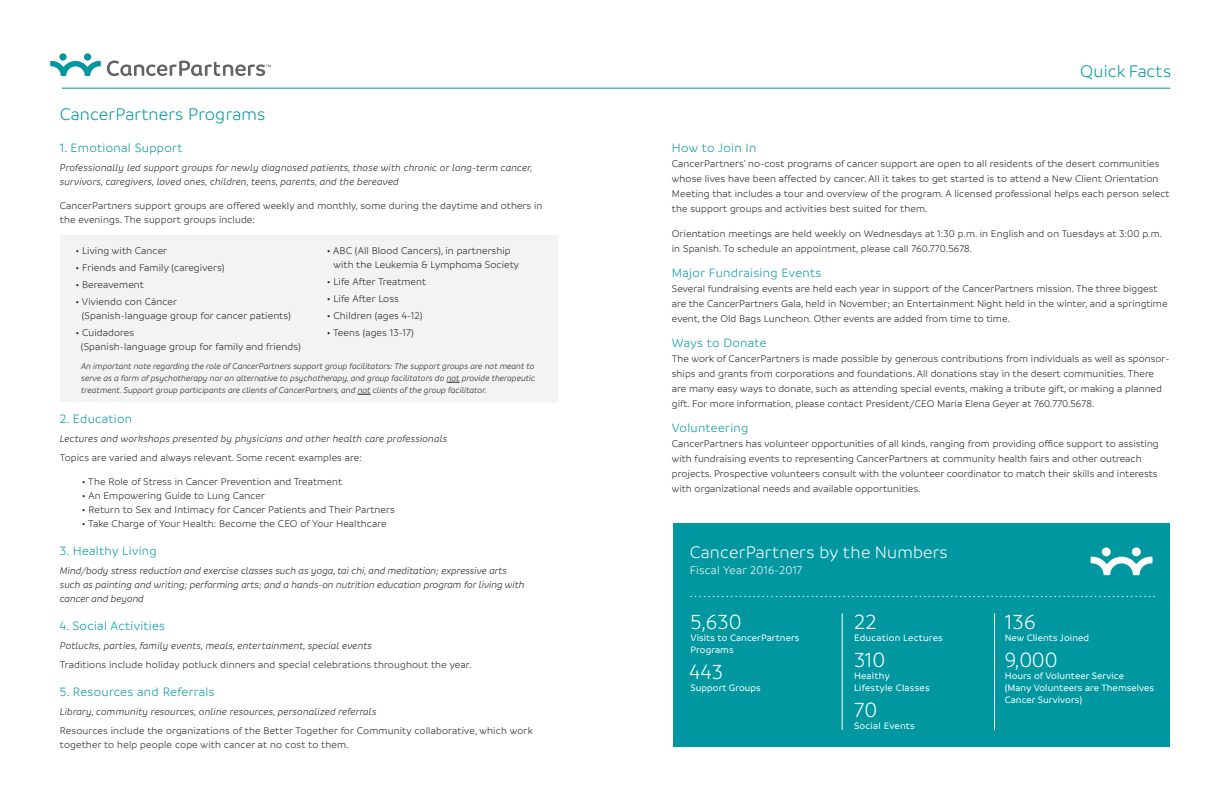
<style>
.page{position:relative;width:1224px;height:792px;background:#fff}
.page>*{position:absolute;margin:0;border:0;box-sizing:border-box;transform-origin:0 0}
.t1{font:300 22px "Branding";letter-spacing:.02em;color:#fff}
.t2{font:300 18px "Branding";letter-spacing:.01em;color:#0097a0}
.t3{font:300 18px "Branding";letter-spacing:.01em;color:#fff}
.t4{font:300 14px "Branding";color:#fff}
.t5{font:300 13px "Branding";letter-spacing:.025em;color:#0097a0}
.t6{font:300 12px "Branding";letter-spacing:.025em;color:#fff}
.t7{font:300 10.5px/15px "Branding";letter-spacing:.005em;color:#231f20}
.t8{font:italic 300 10.5px/14px "Branding";letter-spacing:.015em;color:#231f20}
.t9{font:500 10px/12px "Branding";letter-spacing:.01em;color:#fff}
.t10{font:italic 300 9px/12px "Branding";color:#231f20;text-align:justify}
</style>
<div class="page">
<div style="left:60px;top:235px;width:498px;height:166px;background:#f2f3f4"></div>
<svg style="left:447px;top:382px;width:13px;height:1px"></svg>
<svg style="left:358px;top:394px;width:13px;height:1px"></svg>
<div style="left:59px;top:53px;width:8px;height:8px;background:#0097a0;border-radius:50%"></div>
<div style="left:84px;top:53px;width:7px;height:8px;background:#0097a0;border-radius:50%"></div>
<svg style="left:50px;top:61px;width:51px;height:15px"></svg>
<svg style="left:107px;top:60px;width:164px;height:16px"></svg>
<hr style="left:62px;top:88px;width:1108px;height:1px;background:#0097a0">
<div style="left:673px;top:524px;width:497px;height:223px;background:#0097a0"></div>
<div style="left:1102px;top:547px;width:9px;height:9px;background:#fff;border-radius:50%"></div>
<div style="left:1132px;top:547px;width:9px;height:9px;background:#fff;border-radius:50%"></div>
<svg style="left:1090px;top:557px;width:63px;height:18px"></svg>
<hr style="left:842px;top:613px;width:1px;height:117px;background:#fff">
<hr style="left:994px;top:613px;width:1px;height:117px;background:#fff">
<h2 class="t2" style="left:60px;top:105px;width:207px">CancerPartners Programs</h2>
<p class="t5" style="left:60px;top:141px;width:124px">1. Emotional Support</p>
<p class="t8" style="left:60px;top:161px;width:474px">Professionally led support groups for newly diagnosed patients, those with chronic or long-term cancer, survivors, caregivers, loved ones, children, teens, parents, and the bereaved</p>
<p class="t7" style="left:60px;top:199px;width:484px;line-height:14px">CancerPartners support groups are offered weekly and monthly, some during the daytime and others in the evenings. The support groups include:</p>
<p class="t7" style="left:75px;top:244px;width:93px">• Living with Cancer</p>
<p class="t7" style="left:75px;top:261px;width:151px">• Friends and Family (caregivers)</p>
<p class="t7" style="left:75px;top:278px;width:70px">• Bereavement</p>
<p class="t7" style="left:82px;top:295px;width:211px;line-height:14px;text-indent:-6px">• Viviendo con Cáncer<br>(Spanish-language group for cancer patients)</p>
<p class="t7" style="left:81px;top:326px;width:221px;line-height:14px;text-indent:-6px">• Cuidadores<br>(Spanish-language group for family and friends)</p>
<p class="t7" style="left:333px;top:244px;width:187px;line-height:14px;text-indent:-7px">• ABC (All Blood Cancers), in partnership with the Leukemia &amp; Lymphoma Society</p>
<p class="t7" style="left:327px;top:275px;width:101px">• Life After Treatment</p>
<p class="t7" style="left:327px;top:292px;width:74px">• Life After Loss</p>
<p class="t7" style="left:327px;top:309px;width:97px">• Children (ages 4-12)</p>
<p class="t7" style="left:327px;top:326px;width:89px">• Teens (ages 13-17)</p>
<p class="t10" style="left:81px;top:360px;width:456px">An important note regarding the role of CancerPartners support group facilitators: The support groups are not meant to serve as a form of psychotherapy nor an alternative to psychotherapy, and group facilitators do not provide therapeutic treatment. Support group participants are clients of CancerPartners, and not clients of the group facilitator.</p>
<p class="t5" style="left:60px;top:412px;width:74px">2. Education</p>
<p class="t8" style="left:60px;top:432px;width:389px">Lectures and workshops presented by physicians and other health care professionals</p>
<p class="t7" style="left:60px;top:450px;width:304px">Topics are varied and always relevant. Some recent examples are:</p>
<p class="t7" style="left:82px;top:474px;width:262px">• The Role of Stress in Cancer Prevention and Treatment</p>
<p class="t7" style="left:82px;top:488px;width:185px">• An Empowering Guide to Lung Cancer</p>
<p class="t7" style="left:82px;top:502px;width:314px">• Return to Sex and Intimacy for Cancer Patients and Their Partners</p>
<p class="t7" style="left:82px;top:516px;width:306px">• Take Charge of Your Health: Become the CEO of Your Healthcare</p>
<p class="t5" style="left:60px;top:544px;width:98px">3. Healthy Living</p>
<p class="t8" style="left:60px;top:564px;width:466px">Mind/body stress reduction and exercise classes such as yoga, tai chi, and meditation; expressive arts such as painting and writing; performing arts; and a hands-on nutrition education program for living with cancer and beyond</p>
<p class="t5" style="left:60px;top:619px;width:107px">4. Social Activities</p>
<p class="t8" style="left:60px;top:639px;width:314px">Potlucks, parties, family events, meals, entertainment, special events</p>
<p class="t7" style="left:60px;top:657px;width:413px">Traditions include holiday potluck dinners and special celebrations throughout the year.</p>
<p class="t5" style="left:60px;top:685px;width:156px">5. Resources and Referrals</p>
<p class="t8" style="left:60px;top:705px;width:318px">Library, community resources, online resources, personalized referrals</p>
<p class="t7" style="left:60px;top:724px;width:474px;line-height:14px">Resources include the organizations of the Better Together for Community collaborative, which work together to help people cope with cancer at no cost to them.</p>
<h2 class="t2" style="left:1080px;top:62px;width:93px">Quick Facts</h2>
<p class="t5" style="left:672px;top:141px;width:86px">How to Join In</p>
<p class="t7" style="left:672px;top:156px;width:499px">CancerPartners’ no-cost programs of cancer support are open to all residents of the desert communities whose lives have been affected by cancer. All it takes to get started is to attend a New Client Orientation Meeting that includes a tour and overview of the program. A licensed professional helps each person select the support groups and activities best suited for them.</p>
<p class="t7" style="left:672px;top:226px;width:492px">Orientation meetings are held weekly on Wednesdays at 1:30 p.m. in English and on Tuesdays at 3:00 p.m. in Spanish. To schedule an appointment, please call 760.770.5678.</p>
<p class="t5" style="left:672px;top:266px;width:151px">Major Fundraising Events</p>
<p class="t7" style="left:672px;top:281px;width:497px">Several fundraising events are held each year in support of the CancerPartners mission. The three biggest are the CancerPartners Gala, held in November; an Entertainment Night held in the winter, and a springtime event, the Old Bags Luncheon. Other events are added from time to time.</p>
<p class="t5" style="left:672px;top:336px;width:96px">Ways to Donate</p>
<p class="t7" style="left:672px;top:351px;width:499px">The work of CancerPartners is made possible by generous contributions from individuals as well as sponsor&shy;ships and grants from corporations and foundations. All donations stay in the desert communities. There are many easy ways to donate, such as attending special events, making a tribute gift, or making a planned gift. For more information, please contact President/CEO Maria Elena Geyer at 760.770.5678.</p>
<p class="t5" style="left:672px;top:421px;width:78px">Volunteering</p>
<p class="t7" style="left:672px;top:436px;width:488px">CancerPartners has volunteer opportunities of all kinds, ranging from providing office support to assisting with fundraising events to representing CancerPartners at community health fairs and other outreach projects. Prospective volunteers consult with the volunteer coordinator to match their skills and interests with organizational needs and available opportunities.</p>
<h2 class="t3" style="left:690px;top:543px;width:259px">CancerPartners by the Numbers</h2>
<p class="t6" style="left:690px;top:564px;width:114px">Fiscal Year 2016-2017</p>
<h3 class="t4" style="left:690px;top:585px;width:467px">........................................................................................................</h3>
<h1 class="t1" style="left:690px;top:610px;width:53px">5,630</h1>
<p class="t9" style="left:690px;top:632px;width:110px">Visits to CancerPartners<br>Programs</p>
<h1 class="t1" style="left:689px;top:660px;width:35px">443</h1>
<p class="t9" style="left:690px;top:682px;width:72px">Support Groups</p>
<h1 class="t1" style="left:854px;top:610px;width:24px">22</h1>
<p class="t9" style="left:854px;top:632px;width:90px">Education Lectures</p>
<h1 class="t1" style="left:854px;top:648px;width:33px">310</h1>
<p class="t9" style="left:854px;top:670px;width:77px">Healthy<br>Lifestyle Classes</p>
<h1 class="t1" style="left:854px;top:698px;width:25px">70</h1>
<p class="t9" style="left:854px;top:720px;width:62px">Social Events</p>
<h1 class="t1" style="left:1005px;top:610px;width:32px">136</h1>
<p class="t9" style="left:1005px;top:632px;width:86px">New Clients Joined</p>
<h1 class="t1" style="left:1005px;top:648px;width:54px">9,000</h1>
<p class="t9" style="left:1005px;top:670px;width:151px">Hours of Volunteer Service<br>(Many Volunteers are Themselves<br>Cancer Survivors)</p>
</div>
